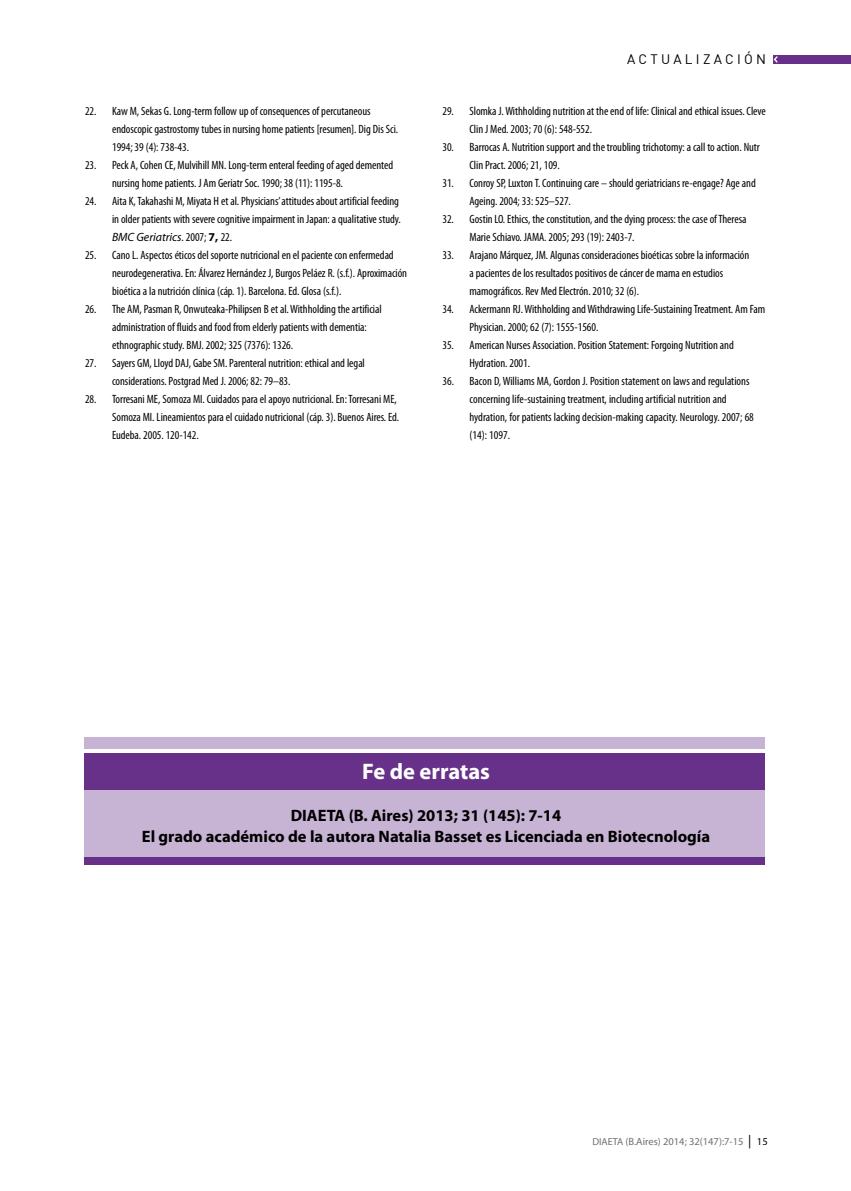
<style>
.page{position:relative;width:851px;height:1191px;background:#fff}
.page>*{position:absolute;margin:0;border:0;box-sizing:border-box;transform-origin:0 0}
.t1{font:700 22.5px "Myriad Pro";color:#fff}
.t2{font:700 16.5px/21px "Myriad Pro";color:#000;text-align:center}
.t3{font:13.5px "DIN";letter-spacing:.24em;color:#000}
.t4{font:condensed 12px/18px "Myriad Pro";letter-spacing:-.005em;color:#000}
.t5{font:10.5px "Myriad Pro";color:#706f6f}
.s1{font-style:italic;font-stretch:normal}
.s2{font-weight:700;font-stretch:normal}
.s3{font-size:10.2px}
.s4{font-size:13.5px;color:#000}
.s5{color:#000}
</style>
<div class="page">
<div style="left:772px;top:55px;width:78px;height:9px;background:#673189"></div>
<svg style="left:773px;top:56px;width:4px;height:7px"></svg>
<div style="left:84px;top:737px;width:680px;height:126px;background:#c7b3d3"></div>
<div style="left:84px;top:752px;width:680px;height:38px;background:#673189"></div>
<div style="left:84px;top:857px;width:680px;height:7px;background:#673189"></div>
<hr style="left:84px;top:749px;width:680px;height:4px;background:#fff">
<p class="t4" style="left:112px;top:103px;width:287px;text-indent:-27px">22. Kaw M, Sekas G. Long-term follow up of consequences of percutaneous endoscopic gastrostomy tubes in nursing home patients [resumen]. Dig Dis Sci.<br>1994; 39 (4): 738-43.</p>
<p class="t4" style="left:112px;top:157px;width:282px;text-indent:-27px">23. Peck A, Cohen CE, Mulvihill MN. Long-term enteral feeding of aged demented nursing home patients. J Am Geriatr Soc. 1990; 38 (11): 1195-8.</p>
<p class="t4" style="left:112px;top:193px;width:290px;text-indent:-27px">24. Aita K, Takahashi M, Miyata H et al. Physicians’ attitudes about artificial feeding in older patients with severe cognitive impairment in Japan: a qualitative study.<br><span class="s1">BMC Geriatrics</span>. 2007; <span class="s2">7,</span> 22.</p>
<p class="t4" style="left:112px;top:247px;width:296px;text-indent:-27px">25. Cano L. Aspectos éticos del soporte nutricional en el paciente con enfermedad neurodegenerativa. En: Álvarez Hernández J, Burgos Peláez R. (s.f.). Aproximación bioética a la nutrición clínica (cáp. 1). Barcelona. Ed. Glosa (s.f.).</p>
<p class="t4" style="left:112px;top:301px;width:271px;text-indent:-27px">26. The AM, Pasman R, Onwuteaka-Philipsen B et al. Withholding the artificial administration of fluids and food from elderly patients with dementia: ethnographic study. BMJ. 2002; 325 (7376): 1326.</p>
<p class="t4" style="left:112px;top:355px;width:254px;text-indent:-27px">27. Sayers GM, Lloyd DAJ, Gabe SM. Parenteral nutrition: ethical and legal considerations. Postgrad Med J. 2006; 82: 79–83.</p>
<p class="t4" style="left:112px;top:391px;width:288px;text-indent:-27px">28. Torresani ME, Somoza MI. Cuidados para el apoyo nutricional. En: Torresani ME,<br>Somoza MI. Lineamientos para el cuidado nutricional (cáp. 3). Buenos Aires. Ed.<br>Eudeba. 2005. 120-142.</p>
<p class="t3" style="left:627px;top:51px;width:140px">ACTUALIZACIÓN</p>
<p class="t4" style="left:469px;top:103px;width:298px;text-indent:-27px">29. Slomka J. Withholding nutrition at the end of life: Clinical and ethical issues. Cleve<br>Clin J Med. 2003; 70 (6): 548-552.</p>
<p class="t4" style="left:469px;top:139px;width:292px;text-indent:-27px">30. Barrocas A. Nutrition support and the troubling trichotomy: a call to action. Nutr<br>Clin Pract. 2006; 21, 109.</p>
<p class="t4" style="left:469px;top:175px;width:288px;text-indent:-27px">31. Conroy SP, Luxton T. Continuing care – should geriatricians re-engage? Age and<br>Ageing. 2004; 33: 525–527.</p>
<p class="t4" style="left:469px;top:211px;width:278px;text-indent:-27px">32. Gostin LO. Ethics, the constitution, and the dying process: the case of Theresa<br>Marie Schiavo. JAMA. 2005; 293 (19): 2403-7.</p>
<p class="t4" style="left:469px;top:247px;width:281px;text-indent:-27px">33. Arajano Márquez, JM. Algunas consideraciones bioéticas sobre la información a pacientes de los resultados positivos de cáncer de mama en estudios mamográficos. Rev Med Electrón. 2010; 32 (6).</p>
<p class="t4" style="left:469px;top:301px;width:297px;text-indent:-27px">34. Ackermann RJ. Withholding and Withdrawing Life-Sustaining Treatment. Am Fam<br>Physician. 2000; 62 (7): 1555-1560.</p>
<p class="t4" style="left:469px;top:337px;width:266px;text-indent:-27px">35. American Nurses Association. Position Statement: Forgoing Nutrition and<br>Hydration. 2001.</p>
<p class="t4" style="left:469px;top:373px;width:286px;text-indent:-27px">36. Bacon D, Williams MA, Gordon J. Position statement on laws and regulations concerning life-sustaining treatment, including artificial nutrition and hydration, for patients lacking decision-making capacity. Neurology. 2007; 68 (14): 1097.</p>
<h1 class="t1" style="left:362px;top:756px;width:129px">Fe de erratas</h1>
<h2 class="t2" style="left:142px;top:804px;width:569px">DIAETA (B. Aires) 2013; 31 (145): 7-14<br>El grado académico de la autora Natalia Basset es Licenciada en Biotecnología</h2>
<p class="t5" style="left:592px;top:1135px;width:177px"><span class="s3">DIAETA</span> (B.Aires) 2014; 32(147):7-15 <span class="s4">|</span> <span class="s5">15</span></p>
</div>
